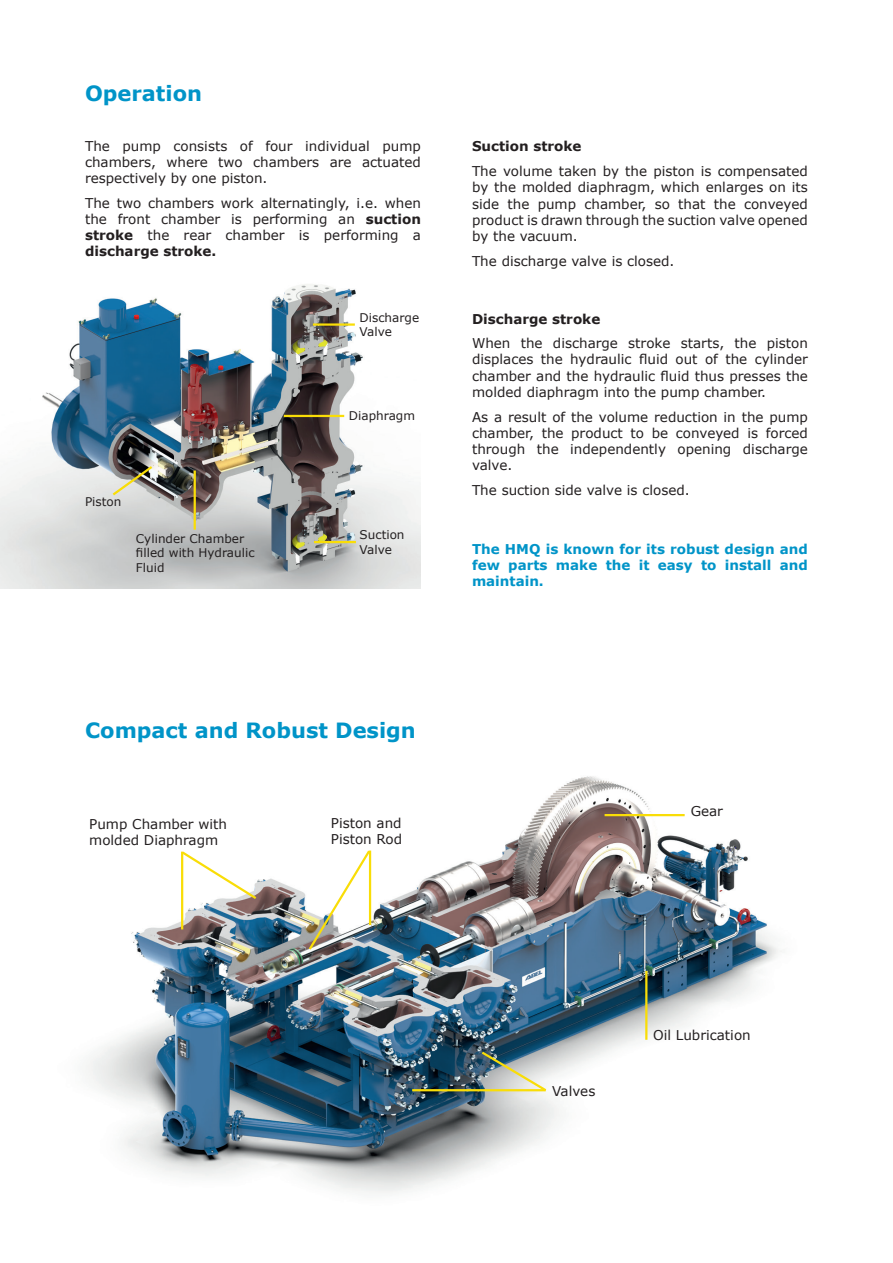
<style>
.page{position:relative;width:893px;height:1263px;background:#fff}
.page>*{position:absolute;margin:0;border:0;box-sizing:border-box;transform-origin:0 0}
.t1{font:700 21px "Verdana";color:#0094c8}
.t2{font:13.5px/16.2px "Verdana";color:#231f20;text-align:justify}
.t3{font:700 13.5px/16.2px "Verdana";color:#0094c8;text-align:justify}
.t4{font:700 13.5px "Verdana";color:#231f20}
.t5{font:12px/14.4px "Verdana";color:#231f20}
.s1{font-weight:700}
</style>
<div class="page">
<img style="left:1px;top:284px;width:420px;height:304px">
<img style="left:86px;top:776px;width:696px;height:417px">
<hr style="left:314px;top:541px;width:42px;height:2px;background:#f9dd07">
<hr style="left:313px;top:323px;width:42px;height:3px;background:#f9dd07">
<hr style="left:284px;top:415px;width:60px;height:2px;background:#f9dd07">
<hr style="left:194px;top:470px;width:2px;height:60px;background:#f9dd07">
<svg style="left:110px;top:464px;width:45px;height:34px;background:#a6a394"></svg>
<hr style="left:645px;top:971px;width:2px;height:69px;background:#f9dd07">
<hr style="left:412px;top:1089px;width:134px;height:2px;background:#f9dd07">
<hr style="left:605px;top:814px;width:80px;height:2px;background:#f9dd07">
<img style="left:307px;top:848px;width:65px;height:104px">
<svg style="left:180px;top:849px;width:79px;height:52px"></svg>
<hr style="left:181px;top:852px;width:2px;height:77px;background:#f9dd07">
<svg style="left:479px;top:1049px;width:70px;height:44px;background:#a6b0a2"></svg>
<p class="t1" style="left:85px;top:79px;width:119px">Operation</p>
<p class="t2" style="left:85px;top:137px;width:337px">The pump consists of four individual pump chambers, where two chambers are actuated respectively by one piston.</p>
<p class="t2" style="left:85px;top:194px;width:337px">The two chambers work alternatingly, i.e. when the front chamber is performing an <span class="s1">suction stroke</span> the rear chamber is performing a <span class="s1">discharge stroke.</span></p>
<p class="t5" style="left:360px;top:310px;width:61px">Discharge<br>Valve</p>
<p class="t5" style="left:85px;top:495px;width:38px">Piston</p>
<p class="t5" style="left:136px;top:531px;width:120px">Cylinder Chamber filled with Hydraulic<br>Fluid</p>
<p class="t5" style="left:349px;top:408px;width:68px">Diaphragm</p>
<p class="t5" style="left:360px;top:528px;width:46px">Suction<br>Valve</p>
<p class="t4" style="left:472px;top:137px;width:111px">Suction stroke</p>
<p class="t2" style="left:472px;top:163px;width:337px">The volume taken by the piston is compensated by the molded diaphragm, which enlarges on its side the pump chamber, so that the conveyed product is drawn through the suction valve opened by the vacuum.</p>
<p class="t2" style="left:472px;top:252px;width:204px">The discharge valve is closed.</p>
<p class="t4" style="left:472px;top:309px;width:130px">Discharge stroke</p>
<p class="t2" style="left:472px;top:335px;width:337px">When the discharge stroke starts, the piston displaces the hydraulic fluid out of the cylinder chamber and the hydraulic fluid thus presses the molded diaphragm into the pump chamber.</p>
<p class="t2" style="left:472px;top:408px;width:337px">As a result of the volume reduction in the pump chamber, the product to be conveyed is forced through the independently opening discharge valve.</p>
<p class="t2" style="left:472px;top:482px;width:219px">The suction side valve is closed.</p>
<p class="t3" style="left:472px;top:540px;width:337px">The HMQ is known for its robust design and few parts make the it easy to install and maintain.</p>
<p class="t1" style="left:85px;top:715px;width:332px">Compact and Robust Design</p>
<p class="t2" style="left:89px;top:815px;width:139px">Pump Chamber with molded Diaphragm</p>
<p class="t2" style="left:331px;top:814px;width:73px">Piston and<br>Piston Rod</p>
<p class="t2" style="left:691px;top:803px;width:34px">Gear</p>
<p class="t2" style="left:552px;top:1082px;width:45px">Valves</p>
<p class="t2" style="left:653px;top:1027px;width:99px">Oil Lubrication</p>
</div>
